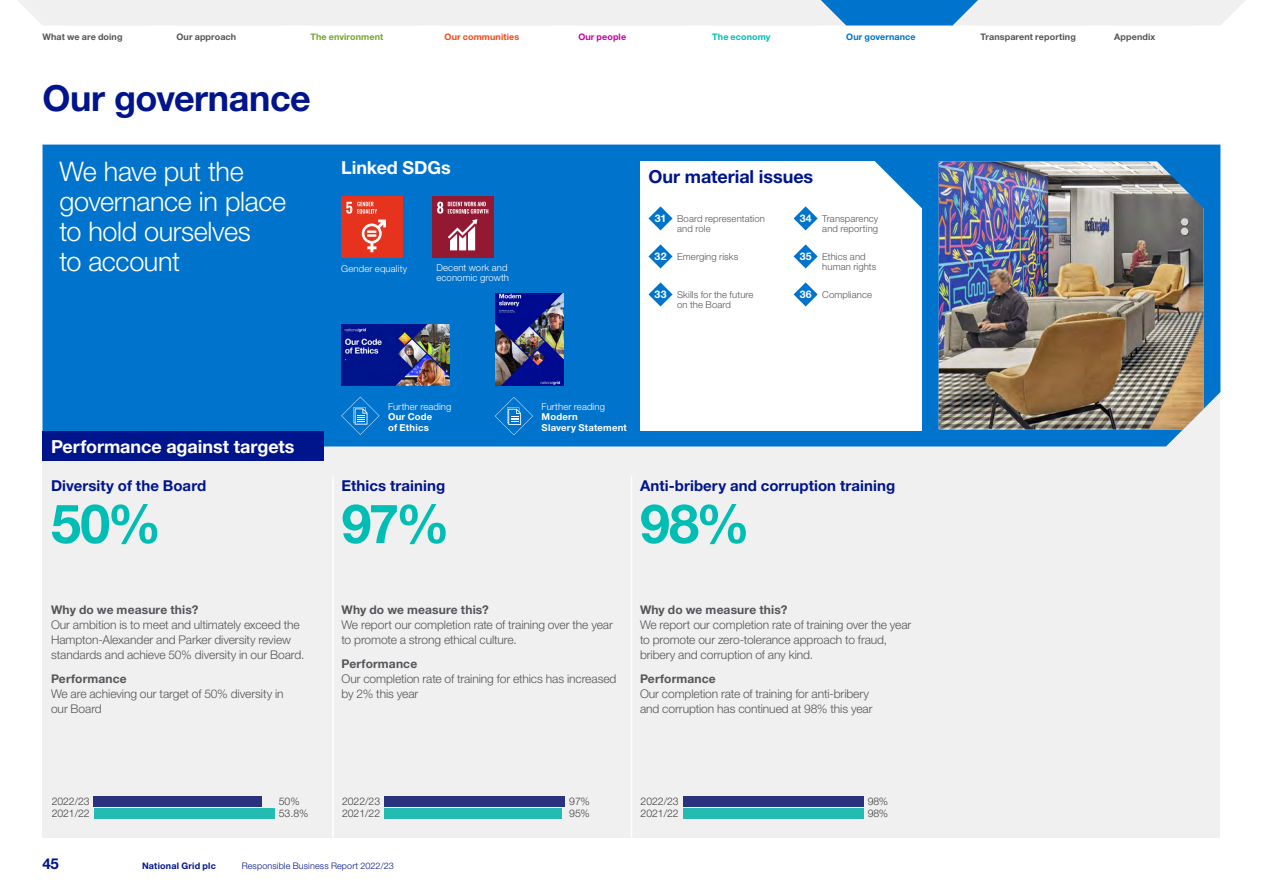
<style>
.page{position:relative;width:1263px;height:893px;background:#fff}
.page>*{position:absolute;margin:0;border:0;box-sizing:border-box;transform-origin:0 0}
.t1{font:700 54px "Helvetica Neue LT Std";color:#00beb4}
.t2{font:700 36px "Helvetica Neue LT Std";letter-spacing:-.01em;color:#00148c}
.t3{font:300 27px/30px "Helvetica Neue LT Std";letter-spacing:-.015em;color:#fff}
.t4{font:700 18px "Helvetica Neue LT Std";letter-spacing:-.005em;color:#fff}
.t5{font:700 18px "Helvetica Neue LT Std";letter-spacing:-.005em;color:#00148c}
.t6{font:700 15px "Helvetica Neue LT Std";letter-spacing:.005em;color:#00148c}
.t7{font:300 12px/15px "Helvetica Neue LT Std";letter-spacing:-.005em;color:#55555a}
.t8{font:700 12px "Helvetica Neue LT Std";letter-spacing:.015em;color:#55555a}
.t9{font:300 10.5px/12.1px "Helvetica Neue LT Std";color:#414042}
.t10{font:300 9.45px/10.5px "Helvetica Neue LT Std";letter-spacing:.01em;color:#55555a}
.t11{font:300 9.45px/10.5px "Helvetica Neue LT Std";letter-spacing:.01em;color:#fff}
.t12{font:700 9.45px/10.5px "Helvetica Neue LT Std";letter-spacing:.02em;color:#fff}
.t13{font:700 9px "Helvetica Neue LT Std";letter-spacing:.015em;color:#55555a}
.t14{font:300 9px "Helvetica Neue LT Std";letter-spacing:.015em;color:#00148c}
.t15{font:700 9px "Helvetica Neue LT Std";letter-spacing:.02em;color:#00148c}
.t16{font:700 9px "Helvetica Neue LT Std";letter-spacing:.01em;color:#78a22f}
.t17{font:700 9px "Helvetica Neue LT Std";letter-spacing:.01em;color:#fa4616}
.t18{font:700 9px "Helvetica Neue LT Std";letter-spacing:.01em;color:#0073cd}
.t19{font:700 9px "Helvetica Neue LT Std";letter-spacing:.01em;color:#00beb4}
.t20{font:700 9px "Helvetica Neue LT Std";letter-spacing:.015em;color:#c800a1}
.s1{font-weight:700;font-size:10.5px;color:#fff}
</style>
<div class="page">
<div style="left:43px;top:320px;width:1177px;height:518px;background:#f0f0f0"></div>
<div style="left:43px;top:145px;width:1177px;height:301px;background:#0073cd"></div>
<img style="left:939px;top:162px;width:264px;height:267px">
<div style="left:341px;top:196px;width:61px;height:62px;background:#e6331d"></div>
<svg style="left:346px;top:202px;width:31px;height:12px"></svg>
<svg style="left:362px;top:220px;width:24px;height:32px"></svg>
<div style="left:432px;top:196px;width:61px;height:62px;background:#931831"></div>
<svg style="left:437px;top:202px;width:51px;height:48px"></svg>
<div style="left:43px;top:431px;width:281px;height:30px;background:#00148c"></div>
<hr style="left:631px;top:476px;width:1px;height:125px;background:#fff">
<hr style="left:631px;top:601px;width:1px;height:190px;background:#fff">
<hr style="left:631px;top:791px;width:1px;height:47px;background:#fff">
<hr style="left:332px;top:476px;width:2px;height:125px;background:#fff">
<hr style="left:332px;top:601px;width:2px;height:190px;background:#fff">
<hr style="left:332px;top:791px;width:2px;height:47px;background:#fff">
<div style="left:94px;top:796px;width:168px;height:11px;background:#2a317d"></div>
<div style="left:94px;top:808px;width:181px;height:11px;background:#24bbb1"></div>
<div style="left:384px;top:796px;width:181px;height:11px;background:#2a317d"></div>
<div style="left:384px;top:808px;width:177px;height:11px;background:#24bbb1"></div>
<div style="left:683px;top:796px;width:181px;height:11px;background:#2a317d"></div>
<div style="left:683px;top:808px;width:181px;height:11px;background:#24bbb1"></div>
<div style="left:640px;top:162px;width:282px;height:269px;background:#fff"></div>
<svg style="left:648px;top:206px;width:24px;height:24px"></svg>
<svg style="left:648px;top:244px;width:24px;height:24px"></svg>
<svg style="left:648px;top:282px;width:24px;height:24px"></svg>
<svg style="left:794px;top:206px;width:24px;height:24px"></svg>
<svg style="left:794px;top:244px;width:24px;height:24px"></svg>
<svg style="left:794px;top:282px;width:24px;height:24px"></svg>
<svg style="left:1153px;top:157px;width:54px;height:55px;background:#467ea9"></svg>
<svg style="left:871px;top:157px;width:54px;height:55px"></svg>
<img style="left:341px;top:324px;width:109px;height:62px">
<img style="left:495px;top:293px;width:68px;height:93px">
<svg style="left:341px;top:397px;width:38px;height:38px"></svg>
<svg style="left:495px;top:397px;width:38px;height:38px"></svg>
<svg style="left:18px;top:0;width:1227px;height:26px"></svg>
<p class="t13" style="left:43px;top:32px;width:82px">What we are doing</p>
<p class="t13" style="left:176px;top:32px;width:61px">Our approach</p>
<p class="t16" style="left:310px;top:32px;width:74px">The environment</p>
<p class="t17" style="left:445px;top:32px;width:76px">Our communities</p>
<p class="t20" style="left:578px;top:32px;width:49px">Our people</p>
<p class="t19" style="left:712px;top:32px;width:60px">The economy</p>
<p class="t18" style="left:846px;top:32px;width:71px">Our governance</p>
<p class="t13" style="left:980px;top:32px;width:97px">Transparent reporting</p>
<p class="t13" style="left:1114px;top:32px;width:43px">Appendix</p>
<h2 class="t2" style="left:43px;top:76px;width:270px">Our governance</h2>
<h3 class="t3" style="left:60px;top:156px;width:228px">We have put the governance in place to hold ourselves<br>to account</h3>
<h3 class="t4" style="left:341px;top:157px;width:111px">Linked SDGs</h3>
<p class="t11" style="left:341px;top:263px;width:67px">Gender equality</p>
<p class="t11" style="left:436px;top:262px;width:74px">Decent work and economic growth</p>
<h3 class="t5" style="left:648px;top:165px;width:166px">Our material issues</h3>
<p class="t10" style="left:677px;top:213px;width:89px;text-indent:-22px"><span class="s1">31</span> Board representation and role</p>
<p class="t10" style="left:655px;top:251px;width:85px"><span class="s1">32</span> Emerging risks</p>
<p class="t10" style="left:655px;top:289px;width:100px;text-align:center"><span class="s1">33</span> Skills for the future on the Board</p>
<p class="t10" style="left:800px;top:213px;width:80px;text-align:right"><span class="s1">34</span> Transparency and reporting</p>
<p class="t10" style="left:822px;top:251px;width:56px;text-indent:-23px"><span class="s1">35</span> Ethics and human rights</p>
<p class="t10" style="left:800px;top:289px;width:74px"><span class="s1">36</span> Compliance</p>
<h3 class="t4" style="left:51px;top:435px;width:245px">Performance against targets</h3>
<p class="t6" style="left:51px;top:477px;width:157px">Diversity of the Board</p>
<h1 class="t1" style="left:51px;top:490px;width:112px">50%</h1>
<p class="t8" style="left:51px;top:602px;width:149px">Why do we measure this?</p>
<p class="t7" style="left:51px;top:617px;width:255px">Our ambition is to meet and ultimately exceed the<br>Hampton‑Alexander and Parker diversity review standards and achieve 50% diversity in our Board.</p>
<p class="t8" style="left:51px;top:671px;width:77px">Performance</p>
<p class="t7" style="left:51px;top:686px;width:234px">We are achieving our target of 50% diversity in our Board</p>
<p class="t11" style="left:388px;top:401px;width:65px">Further reading</p>
<p class="t12" style="left:388px;top:411px;width:46px">Our Code of Ethics</p>
<p class="t6" style="left:341px;top:477px;width:105px">Ethics training</p>
<h1 class="t1" style="left:341px;top:490px;width:110px">97%</h1>
<p class="t11" style="left:542px;top:401px;width:65px">Further reading</p>
<p class="t12" style="left:542px;top:411px;width:87px">Modern<br>Slavery Statement</p>
<p class="t6" style="left:640px;top:477px;width:257px">Anti-bribery and corruption training</p>
<h1 class="t1" style="left:640px;top:490px;width:111px">98%</h1>
<p class="t8" style="left:341px;top:602px;width:149px">Why do we measure this?</p>
<p class="t7" style="left:341px;top:617px;width:273px">We report our completion rate of training over the year to promote a strong ethical culture.</p>
<p class="t8" style="left:341px;top:656px;width:77px">Performance</p>
<p class="t7" style="left:341px;top:671px;width:277px">Our completion rate of training for ethics has increased by 2% this year</p>
<p class="t8" style="left:640px;top:602px;width:149px">Why do we measure this?</p>
<p class="t7" style="left:640px;top:617px;width:273px">We report our completion rate of training over the year to promote our zero-tolerance approach to fraud, bribery and corruption of any kind.</p>
<p class="t8" style="left:640px;top:671px;width:77px">Performance</p>
<p class="t7" style="left:640px;top:686px;width:234px">Our completion rate of training for anti-bribery and corruption has continued at 98% this year</p>
<p class="t9" style="left:52px;top:795px;width:40px">2022/23<br>2021/22</p>
<p class="t9" style="left:279px;top:795px;width:31px">50%<br>53.8%</p>
<p class="t9" style="left:342px;top:795px;width:40px">2022/23<br>2021/22</p>
<p class="t9" style="left:569px;top:795px;width:22px">97%<br>95%</p>
<p class="t9" style="left:641px;top:795px;width:40px">2022/23<br>2021/22</p>
<p class="t9" style="left:868px;top:795px;width:22px">98%<br>98%</p>
<p class="t6" style="left:43px;top:854px;width:18px">45</p>
<p class="t15" style="left:142px;top:860px;width:75px">National Grid plc</p>
<p class="t14" style="left:242px;top:860px;width:154px">Responsible Business Report 2022/23</p>
</div>
